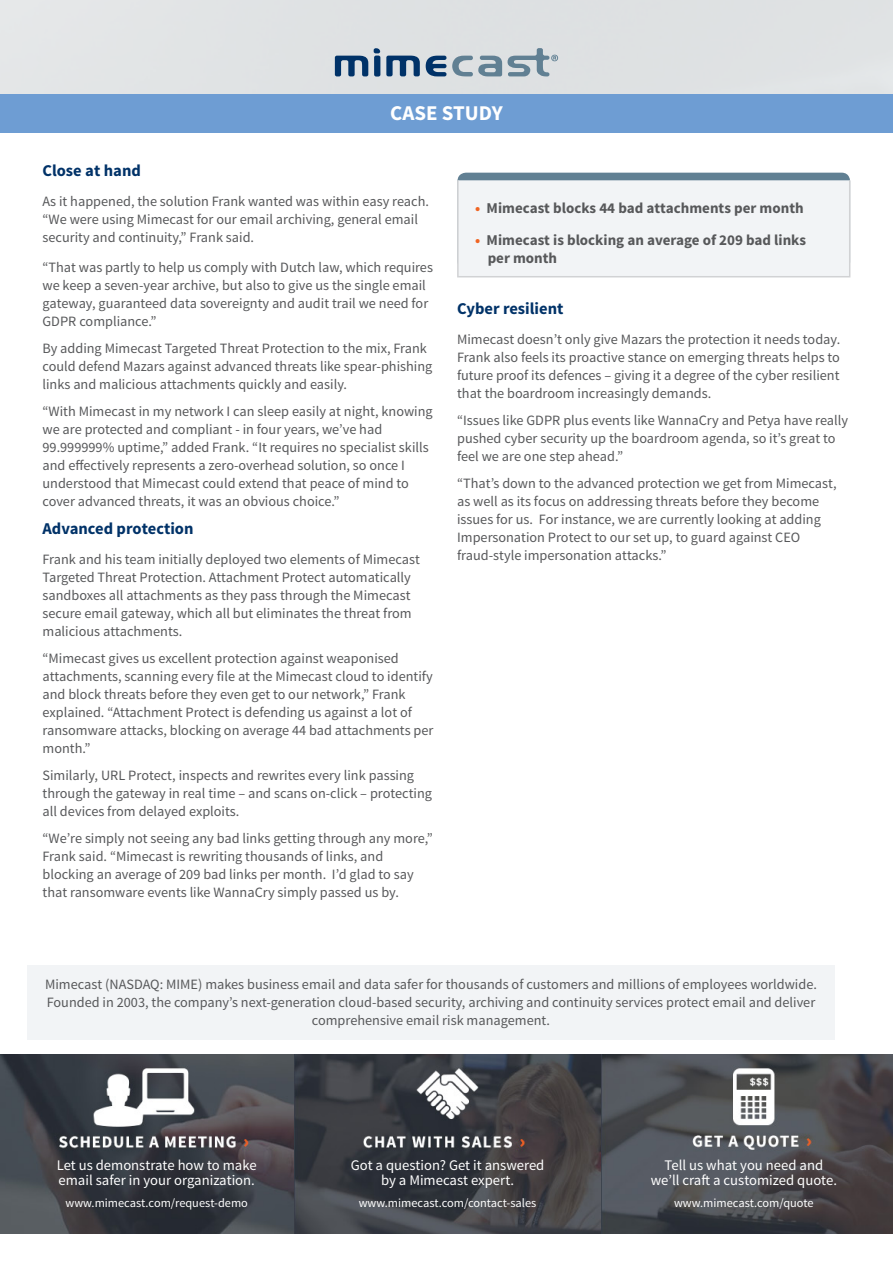
<style>
.page{position:relative;width:893px;height:1263px;background:#fff}
.page>*{position:absolute;margin:0;border:0;box-sizing:border-box;transform-origin:0 0}
.Page_Title{font:700 21px "Source Sans Pro";color:#fff}
.Intro{font:700 16.5px "Source Sans Pro";color:#003268}
.Subhead{font:700 15px/18px "Source Sans Pro";color:#57585a}
.t1{font:14.7px "Source Sans Pro";color:#fff}
.Main_Text{font:14.25px/18px "Source Sans Pro";color:#57585a}
.Intro-2{font:14.25px/18px "Source Sans Pro";color:#57585a}
.t2{font:12.3px "Source Sans Pro";color:#fff}
.s1{color:#f06422}
</style>
<div class="page">
<img style="left:0;top:1055px;width:893px;height:178px">
<div style="left:0;top:0;width:893px;height:106px;background:#dfe2e3"></div>
<svg style="left:335px;top:56px;width:33px;height:20px"></svg>
<svg style="left:426px;top:56px;width:20px;height:20px"></svg>
<svg style="left:452px;top:56px;width:50px;height:20px"></svg>
<svg style="left:374px;top:48px;width:6px;height:29px"></svg>
<svg style="left:386px;top:56px;width:34px;height:20px"></svg>
<svg style="left:508px;top:48px;width:50px;height:28px"></svg>
<div style="left:0;top:94px;width:893px;height:39px;background:#6e9dd3"></div>
<div style="left:457px;top:173px;width:393px;height:97px;background:#618093;border-radius:9px"></div>
<div style="left:457px;top:180px;width:393px;height:97px;background:#f2f4f6;border:2px solid #d1d2d4"></div>
<div style="left:27px;top:965px;width:808px;height:75px;background:#f2f4f6"></div>
<p class="Page_Title" style="left:390px;top:99px;width:114px">CASE STUDY</p>
<p class="Intro" style="left:43px;top:159px;width:100px">Close at hand</p>
<p class="Intro-2" style="left:43px;top:192px;width:388px">As it happened, the solution Frank wanted was within easy reach. “We were using Mimecast for our email archiving, general email security and continuity,” Frank said.</p>
<p class="Main_Text" style="left:43px;top:258px;width:392px">“That was partly to help us comply with Dutch law, which requires we keep a seven-year archive, but also to give us the single email gateway, guaranteed data sovereignty and audit trail we need for GDPR compliance.”</p>
<p class="Main_Text" style="left:43px;top:339px;width:391px">By adding Mimecast Targeted Threat Protection to the mix, Frank could defend Mazars against advanced threats like spear-phishing links and malicious attachments quickly and easily.</p>
<p class="Main_Text" style="left:43px;top:402px;width:392px">“With Mimecast in my network I can sleep easily at night, knowing we are protected and compliant - in four years, we’ve had 99.999999% uptime,” added Frank. “It requires no specialist skills and effectively represents a zero-overhead solution, so once I understood that Mimecast could extend that peace of mind to cover advanced threats, it was an obvious choice.”</p>
<p class="Intro" style="left:43px;top:518px;width:153px">Advanced protection</p>
<p class="Main_Text" style="left:43px;top:551px;width:379px">Frank and his team initially deployed two elements of Mimecast Targeted Threat Protection. Attachment Protect automatically sandboxes all attachments as they pass through the Mimecast secure email gateway, which all but eliminates the threat from malicious attachments.</p>
<p class="Main_Text" style="left:43px;top:650px;width:392px">“Mimecast gives us excellent protection against weaponised attachments, scanning every file at the Mimecast cloud to identify and block threats before they even get to our network,” Frank explained. “Attachment Protect is defending us against a lot of ransomware attacks, blocking on average 44 bad attachments per month.”</p>
<p class="Main_Text" style="left:43px;top:767px;width:391px">Similarly, URL Protect, inspects and rewrites every link passing through the gateway in real time – and scans on-click – protecting all devices from delayed exploits.</p>
<p class="Main_Text" style="left:43px;top:830px;width:392px">“We’re simply not seeing any bad links getting through any more,” Frank said. “Mimecast is rewriting thousands of links, and blocking an average of 209 bad links per month. I’d glad to say that ransomware events like WannaCry simply passed us by.</p>
<p class="Subhead" style="left:475px;top:200px;width:330px"><span class="s1">•</span> Mimecast blocks 44 bad attachments per month</p>
<p class="Subhead" style="left:488px;top:231px;width:320px;text-indent:-12px"><span class="s1">•</span> Mimecast is blocking an average of 209 bad links per month</p>
<p class="Intro" style="left:457px;top:297px;width:108px">Cyber resilient</p>
<p class="Main_Text" style="left:457px;top:330px;width:385px;text-align:justify">Mimecast doesn’t only give Mazars the protection it needs today.<br>Frank also feels its proactive stance on emerging threats helps to future proof its defences – giving it a degree of the cyber resilient that the boardroom increasingly demands.</p>
<p class="Main_Text" style="left:457px;top:411px;width:393px">“Issues like GDPR plus events like WannaCry and Petya have really pushed cyber security up the boardroom agenda, so it’s great to feel we are one step ahead.”</p>
<p class="Main_Text" style="left:457px;top:474px;width:381px">“That’s down to the advanced protection we get from Mimecast, as well as its focus on addressing threats before they become issues for us. For instance, we are currently looking at adding Impersonation Protect to our set up, to guard against CEO fraud-style impersonation attacks.”</p>
<p class="Main_Text" style="left:45px;top:975px;width:773px;text-align:center">Mimecast (NASDAQ: MIME) makes business email and data safer for thousands of customers and millions of employees worldwide.<br>Founded in 2003, the company’s next-generation cloud-based security, archiving and continuity services protect email and deliver comprehensive email risk management.</p>
<p class="t1" style="left:57px;top:1156px;width:201px">Let us demonstrate how to make</p>
<p class="t1" style="left:59px;top:1171px;width:198px">email safer in your organization.</p>
<p class="t2" style="left:66px;top:1195px;width:184px">www.mimecast.com/request-demo</p>
<p class="t1" style="left:351px;top:1156px;width:195px">Got a question? Get it answered</p>
<p class="t1" style="left:381px;top:1171px;width:135px">by a Mimecast expert.</p>
<p class="t2" style="left:359px;top:1195px;width:179px">www.mimecast.com/contact-sales</p>
<p class="t1" style="left:665px;top:1156px;width:160px">Tell us what you need and</p>
<p class="t1" style="left:651px;top:1171px;width:188px">we’ll craft a customized quote.</p>
<p class="t2" style="left:674px;top:1195px;width:141px">www.mimecast.com/quote</p>
</div>
